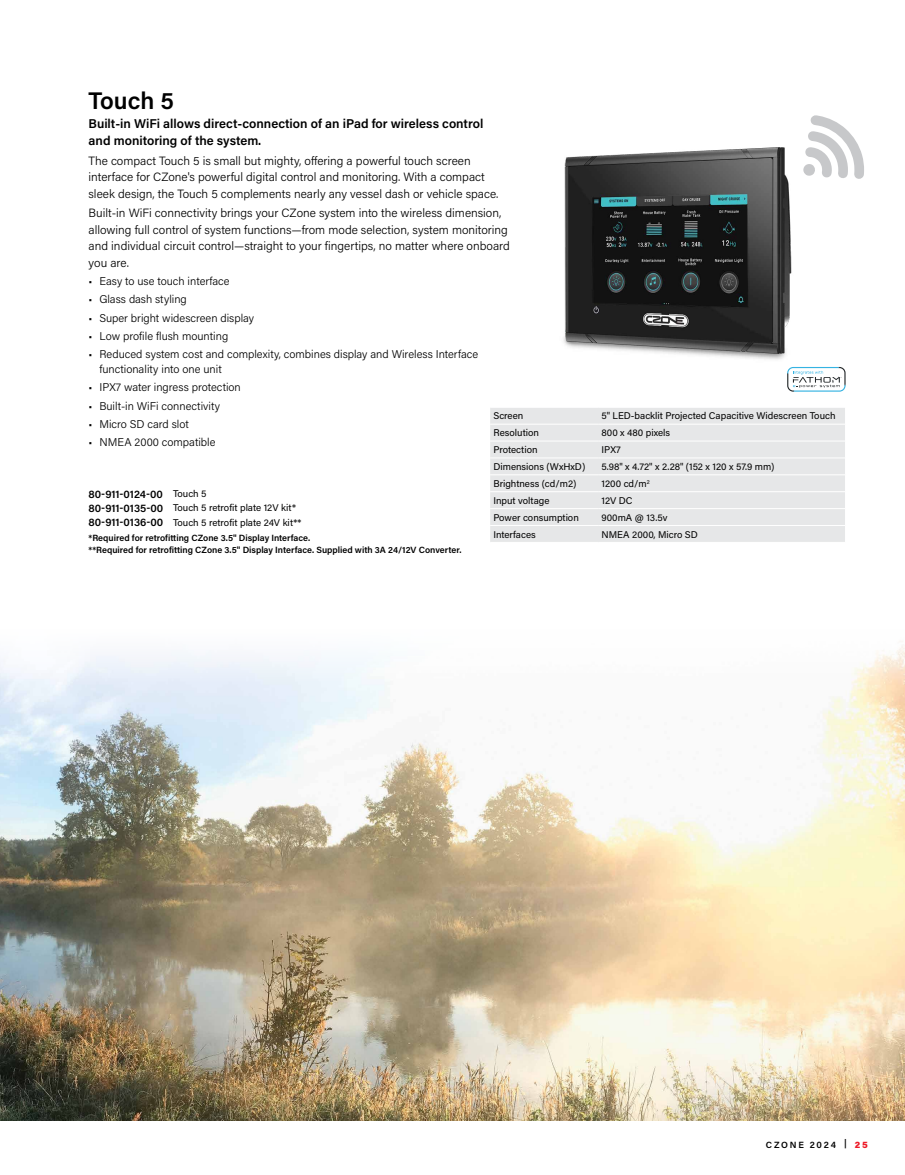
<style>
.page{position:relative;width:905px;height:1175px;background:#fff}
.page>*{position:absolute;margin:0;border:0;box-sizing:border-box;transform-origin:0 0}
.t1{font:600 24px "Acumin Pro";color:#000}
.t2{font:600 12.75px/16.5px "Acumin Pro";color:#000}
.t3{font:300 12px/16.5px "Acumin Pro";color:#000}
.t4{font:300 11.25px/15px "Acumin Pro";color:#000}
.t5{font:600 10.5px "Acumin Pro";color:#000}
.t6{font:9.75px/14.2px "Acumin Pro";color:#000}
.t7{font:600 9px/12.6px "Acumin Pro";color:#000}
.t8{font:600 9px "Acumin Pro";letter-spacing:.195em;color:#000}
.s1{font-weight:400;font-size:9.75px}
.s2{font-weight:600;font-size:10.5px}
.s3{font-weight:900;color:#ed1c29}
</style>
<div class="page">
<img style="left:0;top:645px;width:904px;height:475px">
<div style="left:490px;top:408px;width:355px;height:134px;background:#e6e7e8"></div>
<hr style="left:490px;top:424px;width:108px;height:1px;background:#fff">
<hr style="left:598px;top:424px;width:247px;height:1px;background:#fff">
<hr style="left:490px;top:440px;width:108px;height:1px;background:#fff">
<hr style="left:598px;top:440px;width:247px;height:1px;background:#fff">
<hr style="left:490px;top:457px;width:108px;height:1px;background:#fff">
<hr style="left:598px;top:457px;width:247px;height:1px;background:#fff">
<hr style="left:490px;top:474px;width:108px;height:1px;background:#fff">
<hr style="left:598px;top:474px;width:247px;height:1px;background:#fff">
<hr style="left:490px;top:491px;width:108px;height:1px;background:#fff">
<hr style="left:598px;top:491px;width:247px;height:1px;background:#fff">
<hr style="left:490px;top:508px;width:108px;height:1px;background:#fff">
<hr style="left:598px;top:508px;width:247px;height:1px;background:#fff">
<hr style="left:490px;top:525px;width:108px;height:1px;background:#fff">
<hr style="left:598px;top:525px;width:247px;height:1px;background:#fff">
<img style="left:563px;top:147px;width:229px;height:213px">
<svg style="left:803px;top:115px;width:61px;height:64px"></svg>
<svg style="left:787px;top:367px;width:58px;height:24px"></svg>
<h1 class="t1" style="left:89px;top:83px;width:87px">Touch 5</h1>
<p class="t2" style="left:89px;top:115px;width:396px">Built-in WiFi allows direct-connection of an iPad for wireless control and monitoring of the system.</p>
<p class="t3" style="left:89px;top:152px;width:411px">The compact Touch 5 is small but mighty, offering a powerful touch screen interface for CZone's powerful digital control and monitoring. With a compact sleek design, the Touch 5 complements nearly any vessel dash or vehicle space.</p>
<p class="t3" style="left:89px;top:204px;width:423px">Built-in WiFi connectivity brings your CZone system into the wireless dimension, allowing full control of system functions—from mode selection, system monitoring and individual circuit control—straight to your fingertips, no matter where onboard you are.</p>
<p class="t4" style="left:89px;top:273px;width:142px">• Easy to use touch interface</p>
<p class="t4" style="left:89px;top:291px;width:100px">• Glass dash styling</p>
<p class="t4" style="left:89px;top:310px;width:167px">• Super bright widescreen display</p>
<p class="t4" style="left:89px;top:328px;width:141px">• Low profile flush mounting</p>
<p class="t4" style="left:99px;top:346px;width:380px;text-indent:-11px">• Reduced system cost and complexity, combines display and Wireless Interface functionality into one unit</p>
<p class="t4" style="left:89px;top:379px;width:154px">• IPX7 water ingress protection</p>
<p class="t4" style="left:89px;top:398px;width:133px">• Built-in WiFi connectivity</p>
<p class="t4" style="left:89px;top:416px;width:102px">• Micro SD card slot</p>
<p class="t4" style="left:89px;top:434px;width:128px">• NMEA 2000 compatible</p>
<p class="t6" style="left:493px;top:408px;width:32px">Screen</p>
<p class="t6" style="left:601px;top:408px;width:235px">5" LED-backlit Projected Capacitive Widescreen Touch</p>
<p class="t6" style="left:493px;top:425px;width:47px">Resolution</p>
<p class="t6" style="left:601px;top:425px;width:70px">800 x 480 pixels</p>
<p class="t6" style="left:493px;top:442px;width:46px">Protection</p>
<p class="t6" style="left:601px;top:442px;width:21px">IPX7</p>
<p class="t6" style="left:493px;top:459px;width:93px">Dimensions (WxHxD)</p>
<p class="t6" style="left:601px;top:459px;width:174px">5.98" x 4.72" x 2.28" (152 x 120 x 57.9 mm)</p>
<p class="t6" style="left:493px;top:476px;width:84px">Brightness (cd/m2)</p>
<p class="t6" style="left:601px;top:476px;width:50px">1200 cd/m<sup>2</sup></p>
<p class="t6" style="left:493px;top:493px;width:58px">Input voltage</p>
<p class="t6" style="left:601px;top:493px;width:33px">12V DC</p>
<p class="t6" style="left:493px;top:510px;width:87px">Power consumption</p>
<p class="t6" style="left:601px;top:510px;width:67px">900mA @ 13.5v</p>
<p class="t6" style="left:493px;top:526px;width:44px">Interfaces</p>
<p class="t6" style="left:601px;top:526px;width:98px">NMEA 2000, Micro SD</p>
<p class="t5" style="left:89px;top:486px;width:119px">80-911-0124-00 <span class="s1">Touch 5</span></p>
<p class="t6" style="left:89px;top:500px;width:214px"><span class="s2">80-911-0135-00</span> Touch 5 retrofit plate 12V kit*<br><span class="s2">80-911-0136-00</span> Touch 5 retrofit plate 24V kit**</p>
<p class="t7" style="left:89px;top:531px;width:374px">*Required for retrofitting CZone 3.5" Display Interface.<br>**Required for retrofitting CZone 3.5" Display Interface. Supplied with 3A 24/12V Converter.</p>
<p class="t8" style="left:766px;top:1138px;width:103px">CZONE 2024 | <span class="s3">25</span></p>
</div>
